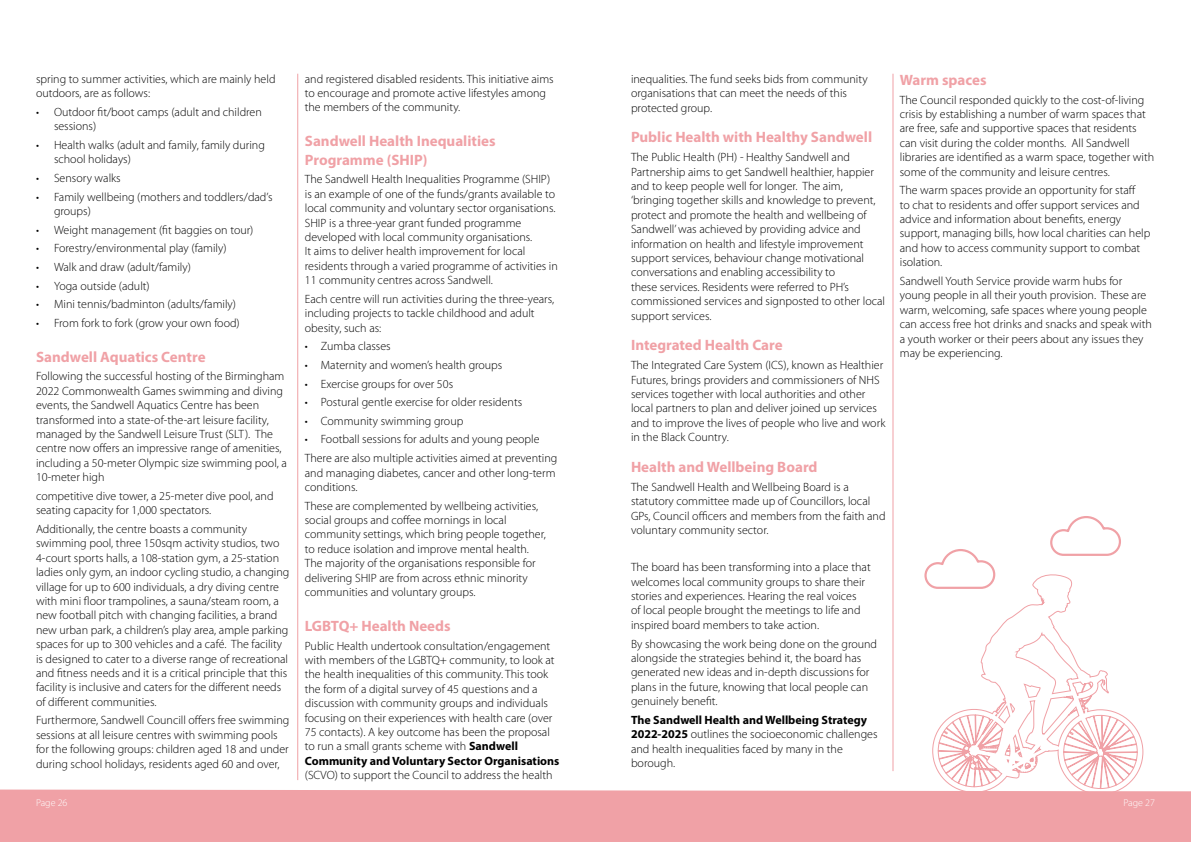
<style>
.page{position:relative;width:1191px;height:842px;background:#fff}
.page>*{position:absolute;margin:0;border:0;box-sizing:border-box;transform-origin:0 0}
.t1{font:700 15px/18.2px "Myriad Pro";color:#f0a1a6}
.t2{font:300 12px/14.4px "Myriad Pro";color:#000}
.t3{font:300 10px "Myriad Pro";color:#fff}
.s1{font-weight:700}
</style>
<div class="page">
<div style="left:0;top:789px;width:1191px;height:53px;background:#f0a1a6"></div>
<hr style="left:892px;top:74px;width:1px;height:697px;background:#f0a1a6">
<hr style="left:297px;top:74px;width:1px;height:706px;background:#f0a1a6">
<svg style="left:931px;top:574px;width:212px;height:221px"></svg>
<svg style="left:924px;top:549px;width:72px;height:41px"></svg>
<svg style="left:1050px;top:516px;width:71px;height:40px"></svg>
<p class="t2" style="left:36px;top:71px;width:241px">spring to summer activities, which are mainly held outdoors, are as follows:</p>
<p class="t2" style="left:54px;top:104px;width:209px;text-indent:-18px">• Outdoor fit/boot camps (adult and children sessions)</p>
<p class="t2" style="left:54px;top:137px;width:212px;text-indent:-18px">• Health walks (adult and family, family during school holidays)</p>
<p class="t2" style="left:36px;top:171px;width:86px">• Sensory walks</p>
<p class="t2" style="left:54px;top:189px;width:220px;text-indent:-18px">• Family wellbeing (mothers and toddlers/dad’s groups)</p>
<p class="t2" style="left:36px;top:222px;width:219px">• Weight management (fit baggies on tour)</p>
<p class="t2" style="left:36px;top:241px;width:192px">• Forestry/environmental play (family)</p>
<p class="t2" style="left:36px;top:260px;width:156px">• Walk and draw (adult/family)</p>
<p class="t2" style="left:36px;top:278px;width:115px">• Yoga outside (adult)</p>
<p class="t2" style="left:36px;top:297px;width:201px">• Mini tennis/badminton (adults/family)</p>
<p class="t2" style="left:36px;top:315px;width:205px">• From fork to fork (grow your own food)</p>
<p class="t1" style="left:36px;top:347px;width:171px">Sandwell Aquatics Centre</p>
<p class="t2" style="left:36px;top:369px;width:252px">Following the successful hosting of the Birmingham 2022 Commonwealth Games swimming and diving events, the Sandwell Aquatics Centre has been transformed into a state-of-the-art leisure facility, managed by the Sandwell Leisure Trust (SLT). The centre now offers an impressive range of amenities, including a 50-meter Olympic size swimming pool, a 10-meter high</p>
<p class="t2" style="left:36px;top:489px;width:239px">competitive dive tower, a 25-meter dive pool, and seating capacity for 1,000 spectators.</p>
<p class="t2" style="left:36px;top:522px;width:255px">Additionally, the centre boasts a community swimming pool, three 150sqm activity studios, two 4-court sports halls, a 108-station gym, a 25-station ladies only gym, an indoor cycling studio, a changing village for up to 600 individuals, a dry diving centre with mini floor trampolines, a sauna/steam room, a new football pitch with changing facilities, a brand new urban park, a children’s play area, ample parking spaces for up to 300 vehicles and a café. The facility is designed to cater to a diverse range of recreational and fitness needs and it is a critical principle that this facility is inclusive and caters for the different needs of different communities.</p>
<p class="t2" style="left:36px;top:713px;width:255px">Furthermore, Sandwell Councill offers free swimming sessions at all leisure centres with swimming pools for the following groups: children aged 18 and under during school holidays, residents aged 60 and over,</p>
<p class="t2" style="left:305px;top:71px;width:250px">and registered disabled residents. This initiative aims to encourage and promote active lifestyles among the members of the community.</p>
<p class="t1" style="left:305px;top:132px;width:192px">Sandwell Health Inequalities<br>Programme (SHIP)</p>
<p class="t2" style="left:305px;top:172px;width:255px">The Sandwell Health Inequalities Programme (SHIP) is an example of one of the funds/grants available to local community and voluntary sector organisations.<br>SHIP is a three-year grant funded programme developed with local community organisations.<br>It aims to deliver health improvement for local residents through a varied programme of activities in 11 community centres across Sandwell.</p>
<p class="t2" style="left:305px;top:291px;width:251px">Each centre will run activities during the three-years, including projects to tackle childhood and adult obesity, such as:</p>
<p class="t2" style="left:305px;top:339px;width:87px">• Zumba classes</p>
<p class="t2" style="left:305px;top:358px;width:199px">• Maternity and women’s health groups</p>
<p class="t2" style="left:305px;top:376px;width:150px">• Exercise groups for over 50s</p>
<p class="t2" style="left:305px;top:395px;width:219px">• Postural gentle exercise for older residents</p>
<p class="t2" style="left:305px;top:413px;width:160px">• Community swimming group</p>
<p class="t2" style="left:305px;top:430px;width:254px;line-height:18.6px">• Football sessions for adults and young people<br>There are also multiple activities aimed at preventing</p>
<p class="t2" style="left:305px;top:465px;width:252px">and managing diabetes, cancer and other long-term conditions.</p>
<p class="t2" style="left:305px;top:498px;width:242px">These are complemented by wellbeing activities, social groups and coffee mornings in local community settings, which bring people together, to reduce isolation and improve mental health.<br>The majority of the organisations responsible for delivering SHIP are from across ethnic minority communities and voluntary groups.</p>
<p class="t1" style="left:305px;top:616px;width:147px">LGBTQ+ Health Needs</p>
<p class="t2" style="left:305px;top:638px;width:256px">Public Health undertook consultation/engagement with members of the LGBTQ+ community, to look at the health inequalities of this community. This took the form of a digital survey of 45 questions and a discussion with community groups and individuals focusing on their experiences with health care (over 75 contacts). A key outcome has been the proposal to run a small grants scheme with <span class="s1">Sandwell Community and Voluntary Sector Organisations</span></p>
<p class="t2" style="left:305px;top:768px;width:249px">(SCVO) to support the Council to address the health</p>
<p class="t2" style="left:631px;top:71px;width:238px">inequalities. The fund seeks bids from community organisations that can meet the needs of this protected group.</p>
<p class="t1" style="left:631px;top:128px;width:243px">Public Health with Healthy Sandwell</p>
<p class="t2" style="left:631px;top:150px;width:255px">The Public Health (PH) - Healthy Sandwell and Partnership aims to get Sandwell healthier, happier and to keep people well for longer. The aim, ‘bringing together skills and knowledge to prevent, protect and promote the health and wellbeing of Sandwell’ was achieved by providing advice and information on health and lifestyle improvement support services, behaviour change motivational conversations and enabling accessibility to<br>these services. Residents were referred to PH’s commissioned services and signposted to other local support services.</p>
<p class="t1" style="left:631px;top:336px;width:153px">Integrated Health Care</p>
<p class="t2" style="left:631px;top:358px;width:256px">The Integrated Care System (ICS), known as Healthier Futures, brings providers and commissioners of NHS services together with local authorities and other local partners to plan and deliver joined up services and to improve the lives of people who live and work in the Black Country.</p>
<p class="t1" style="left:631px;top:457px;width:188px">Health and Wellbeing Board</p>
<p class="t2" style="left:631px;top:479px;width:256px">The Sandwell Health and Wellbeing Board is a statutory committee made up of Councillors, local GPs, Council officers and members from the faith and voluntary community sector.</p>
<p class="t2" style="left:631px;top:560px;width:241px">The board has been transforming into a place that welcomes local community groups to share their stories and experiences. Hearing the real voices<br>of local people brought the meetings to life and inspired board members to take action.</p>
<p class="t2" style="left:631px;top:636px;width:248px">By showcasing the work being done on the ground alongside the strategies behind it, the board has generated new ideas and in-depth discussions for plans in the future, knowing that local people can genuinely benefit.</p>
<p class="t2" style="left:631px;top:712px;width:248px"><span class="s1">The Sandwell Health and Wellbeing Strategy 2022-2025</span> outlines the socioeconomic challenges and health inequalities faced by many in the borough.</p>
<p class="t1" style="left:900px;top:70px;width:88px">Warm spaces</p>
<p class="t2" style="left:900px;top:92px;width:256px">The Council responded quickly to the cost-of-living crisis by establishing a number of warm spaces that are free, safe and supportive spaces that residents can visit during the colder months. All Sandwell libraries are identified as a warm space, together with some of the community and leisure centres.</p>
<p class="t2" style="left:900px;top:183px;width:252px">The warm spaces provide an opportunity for staff<br>to chat to residents and offer support services and advice and information about benefits, energy support, managing bills, how local charities can help and how to access community support to combat isolation.</p>
<p class="t2" style="left:900px;top:274px;width:253px">Sandwell Youth Service provide warm hubs for young people in all their youth provision. These are warm, welcoming, safe spaces where young people can access free hot drinks and snacks and speak with a youth worker or their peers about any issues they may be experiencing.</p>
<p class="t3" style="left:36px;top:797px;width:33px">Page 26</p>
<p class="t3" style="left:1123px;top:797px;width:33px">Page 27</p>
</div>
